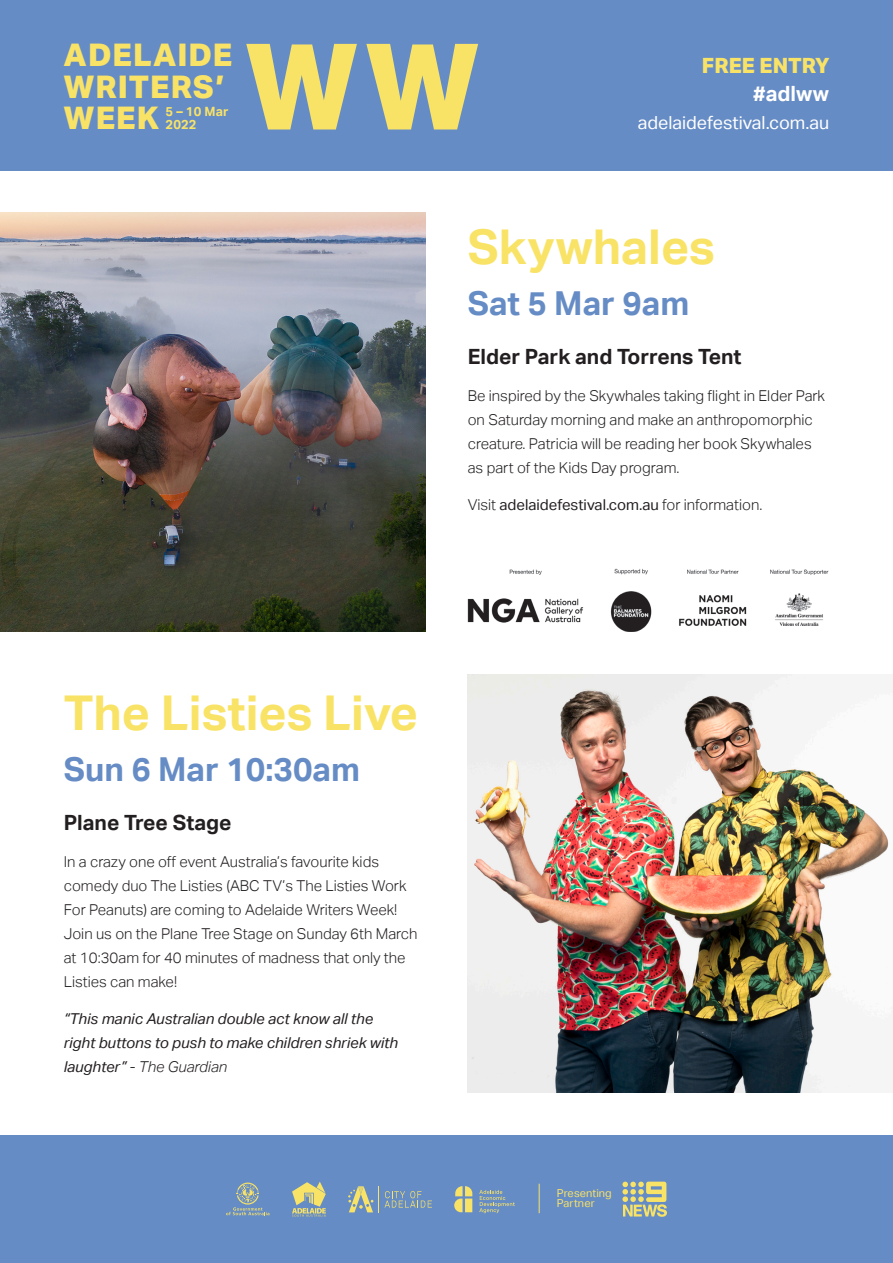
<style>
.page{position:relative;width:893px;height:1263px;background:#fff}
.page>*{position:absolute;margin:0;border:0;box-sizing:border-box;transform-origin:0 0}
.t1{font:700 48px "Aktiv Grotesk";color:#f9e367}
.t2{font:700 33px "Aktiv Grotesk";color:#668cc5}
.t3{font:800 31.35px/31.5px "Aktiv Grotesk";letter-spacing:.03em;color:#f9e367}
.t4{font:700 21px "Aktiv Grotesk";color:#231f20}
.t5{font:800 21px "Aktiv Grotesk";color:#f9e367}
.t6{font:700 21px "Aktiv Grotesk";color:#fff}
.t7{font:18px "Aktiv Grotesk";color:#fff}
.t8{font:300 15px/24px "Aktiv Grotesk";color:#231f20}
.t9{font:italic 15px/24px "Aktiv Grotesk";color:#231f20}
.t10{font:15px "Aktiv Grotesk";color:#231f20}
.t11{font:700 12.9px/13.5px "Aktiv Grotesk";letter-spacing:.01em;color:#f9e367}
.t12{font:10.95px/10.2px "Aktiv Grotesk";letter-spacing:.01em;color:#f9e367}
.s1{font-weight:300}
.s2{font-weight:300;font-style:normal}
</style>
<div class="page">
<div style="left:0;top:0;width:893px;height:170px;background:#668cc5"></div>
<div style="left:0;top:1135px;width:893px;height:128px;background:#668cc5"></div>
<svg style="left:366px;top:44px;width:112px;height:85px"></svg>
<svg style="left:246px;top:44px;width:111px;height:85px"></svg>
<svg style="left:292px;top:1182px;width:34px;height:35px"></svg>
<svg style="left:226px;top:1182px;width:43px;height:33px"></svg>
<svg style="left:479px;top:1190px;width:36px;height:23px"></svg>
<svg style="left:454px;top:1186px;width:18px;height:26px"></svg>
<svg style="left:384px;top:1191px;width:48px;height:17px"></svg>
<svg style="left:348px;top:1186px;width:25px;height:26px"></svg>
<svg style="left:539px;top:1184px;width:1px;height:29px"></svg>
<svg style="left:622px;top:1181px;width:45px;height:36px"></svg>
<img style="left:468px;top:569px;width:361px;height:62px">
<img style="left:0;top:213px;width:425px;height:418px">
<img style="left:468px;top:674px;width:421px;height:419px">
<p class="t3" style="left:64px;top:39px;width:170px">ADELAIDE<br>WRITERS’<br>WEEK</p>
<p class="t11" style="left:166px;top:106px;width:64px">5 – 10 Mar<br>2022</p>
<p class="t5" style="left:702px;top:52px;width:129px">FREE ENTRY</p>
<p class="t6" style="left:753px;top:82px;width:77px">#adlww</p>
<p class="t7" style="left:638px;top:113px;width:193px">adelaidefestival.com.au</p>
<p class="t1" style="left:468px;top:219px;width:249px">Skywhales</p>
<p class="t2" style="left:468px;top:285px;width:223px">Sat 5 Mar 9am</p>
<p class="t4" style="left:468px;top:344px;width:275px">Elder Park and Torrens Tent</p>
<p class="t8" style="left:468px;top:384px;width:359px">Be inspired by the Skywhales taking flight in Elder Park on Saturday morning and make an anthropomorphic creature. Patricia will be reading her book Skywhales as part of the Kids Day program.</p>
<p class="t10" style="left:468px;top:496px;width:296px"><span class="s1">Visit</span> adelaidefestival.com.au <span class="s1">for information.</span></p>
<p class="t1" style="left:64px;top:685px;width:356px">The Listies Live</p>
<p class="t2" style="left:64px;top:751px;width:298px">Sun 6 Mar 10:30am</p>
<p class="t4" style="left:64px;top:810px;width:169px">Plane Tree Stage</p>
<p class="t8" style="left:64px;top:850px;width:355px">In a crazy one off event Australia’s favourite kids comedy duo The Listies (ABC TV’s The Listies Work For Peanuts) are coming to Adelaide Writers Week!<br>Join us on the Plane Tree Stage on Sunday 6th March at 10:30am for 40 minutes of madness that only the Listies can make!</p>
<p class="t9" style="left:64px;top:1006px;width:336px">“This manic Australian double act know all the right buttons to push to make children shriek with laughter” <span class="s2">-</span> <span class="s1">The Guardian</span></p>
<p class="t12" style="left:557px;top:1188px;width:56px">Presenting<br>Partner</p>
</div>
